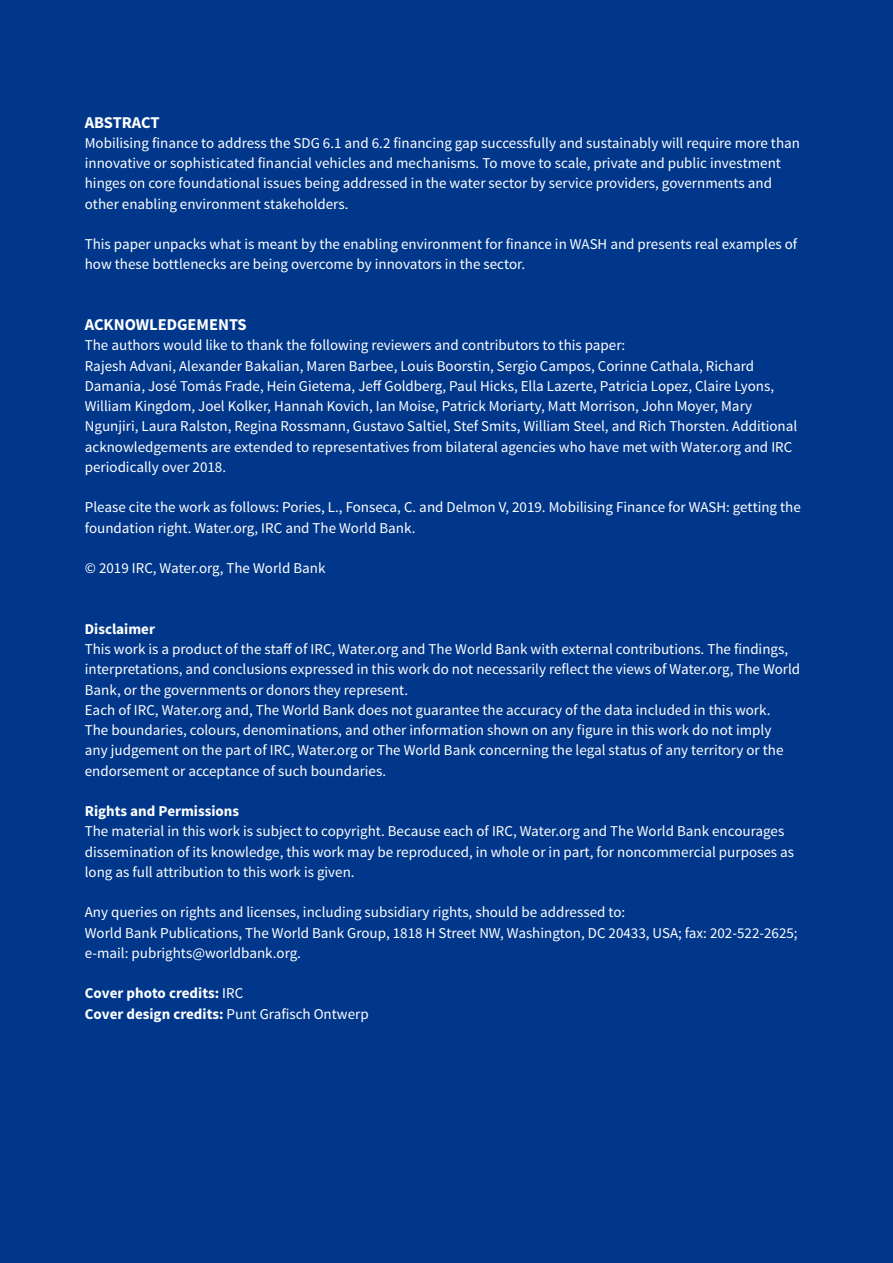
<style>
.page{position:relative;width:893px;height:1263px;background:#00378b}
.page>*{position:absolute;margin:0;border:0;box-sizing:border-box;transform-origin:0 0}
.t1{font:700 16.5px "Source Sans Pro";color:#fff}
.t2{font:15px/20.2px "Source Sans Pro";color:#fff}
.t3{font:700 15px/20.2px "Source Sans Pro";color:#fff}
.s1{font-weight:400}
</style>
<div class="page">
<p class="t1" style="left:85px;top:111px;width:76px">ABSTRACT</p>
<p class="t2" style="left:85px;top:133px;width:717px">Mobilising finance to address the SDG 6.1 and 6.2 financing gap successfully and sustainably will require more than innovative or sophisticated financial vehicles and mechanisms. To move to scale, private and public investment hinges on core foundational issues being addressed in the water sector by service providers, governments and other enabling environment stakeholders.</p>
<p class="t2" style="left:85px;top:234px;width:714px">This paper unpacks what is meant by the enabling environment for finance in WASH and presents real examples of how these bottlenecks are being overcome by innovators in the sector.</p>
<p class="t1" style="left:85px;top:314px;width:163px">ACKNOWLEDGEMENTS</p>
<p class="t2" style="left:85px;top:335px;width:714px">The authors would like to thank the following reviewers and contributors to this paper:<br>Rajesh Advani, Alexander Bakalian, Maren Barbee, Louis Boorstin, Sergio Campos, Corinne Cathala, Richard Damania, José Tomás Frade, Hein Gietema, Jeff Goldberg, Paul Hicks, Ella Lazerte, Patricia Lopez, Claire Lyons, William Kingdom, Joel Kolker, Hannah Kovich, Ian Moise, Patrick Moriarty, Matt Morrison, John Moyer, Mary Ngunjiri, Laura Ralston, Regina Rossmann, Gustavo Saltiel, Stef Smits, William Steel, and Rich Thorsten. Additional acknowledgements are extended to representatives from bilateral agencies who have met with Water.org and IRC periodically over 2018.</p>
<p class="t2" style="left:85px;top:497px;width:718px">Please cite the work as follows: Pories, L., Fonseca, C. and Delmon V, 2019. Mobilising Finance for WASH: getting the foundation right. Water.org, IRC and The World Bank.</p>
<p class="t2" style="left:85px;top:558px;width:242px">© 2019 IRC, Water.org, The World Bank</p>
<p class="t3" style="left:85px;top:619px;width:72px">Disclaimer</p>
<p class="t2" style="left:85px;top:639px;width:717px">This work is a product of the staff of IRC, Water.org and The World Bank with external contributions. The findings, interpretations, and conclusions expressed in this work do not necessarily reflect the views of Water.org, The World Bank, or the governments or donors they represent.<br>Each of IRC, Water.org and, The World Bank does not guarantee the accuracy of the data included in this work.<br>The boundaries, colours, denominations, and other information shown on any figure in this work do not imply<br>any judgement on the part of IRC, Water.org or The World Bank concerning the legal status of any territory or the endorsement or acceptance of such boundaries.</p>
<p class="t3" style="left:85px;top:802px;width:156px">Rights and Permissions</p>
<p class="t2" style="left:85px;top:821px;width:711px">The material in this work is subject to copyright. Because each of IRC, Water.org and The World Bank encourages dissemination of its knowledge, this work may be reproduced, in whole or in part, for noncommercial purposes as long as full attribution to this work is given.</p>
<p class="t2" style="left:85px;top:902px;width:714px">Any queries on rights and licenses, including subsidiary rights, should be addressed to:<br>World Bank Publications, The World Bank Group, 1818 H Street NW, Washington, DC 20433, USA; fax: 202-522-2625; e-mail: pubrights@worldbank.org.</p>
<p class="t3" style="left:85px;top:984px;width:285px">Cover photo credits: <span class="s1">IRC<br></span>Cover design credits: <span class="s1">Punt Grafisch Ontwerp</span></p>
</div>
